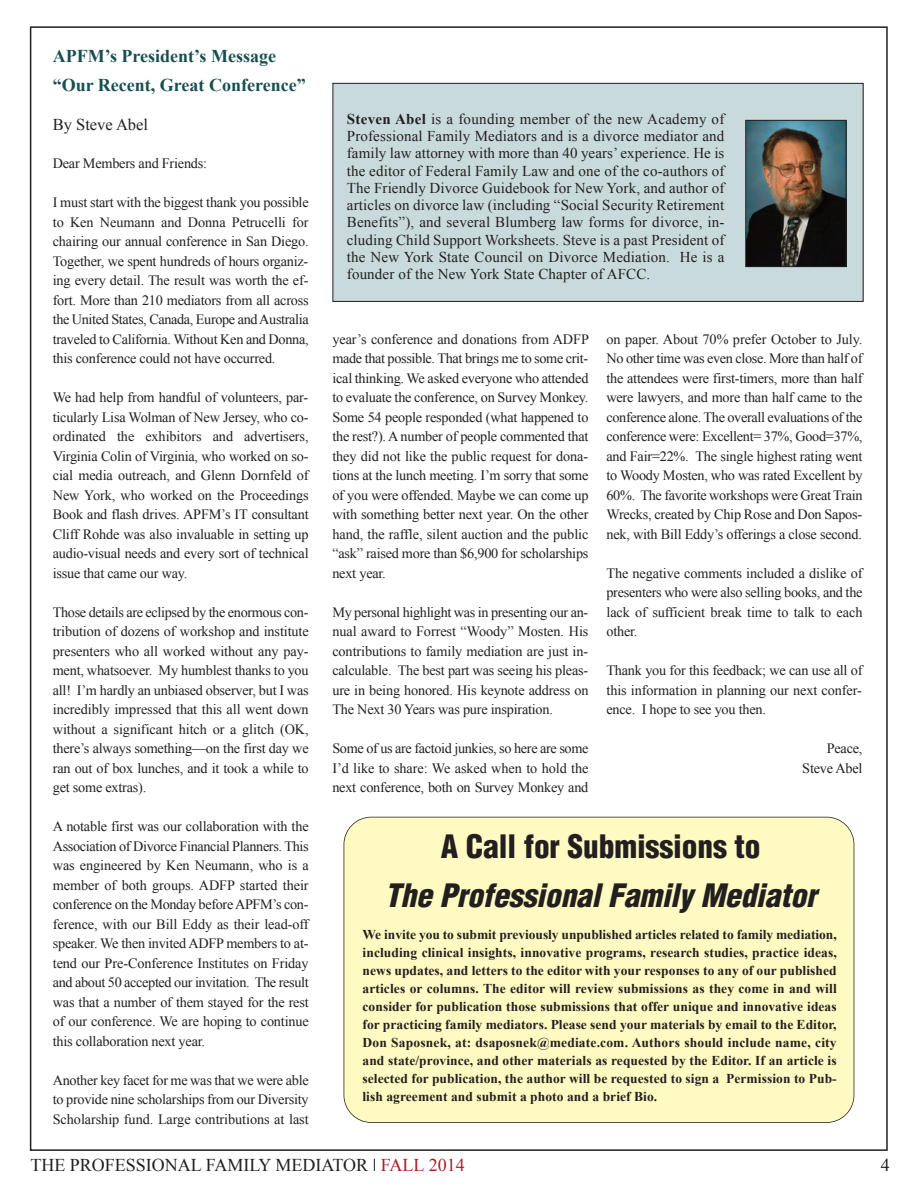
<style>
.page{position:relative;width:918px;height:1188px;background:#fff}
.page>*{position:absolute;margin:0;border:0;box-sizing:border-box;transform-origin:0 0}
.t1{font:italic 900 condensed 31.5px "Helvetica LT Std";letter-spacing:-.005em;color:#231f20}
.t2{font:900 condensed 31.5px "Helvetica LT Std";letter-spacing:-.005em;color:#231f20}
.t3{font:700 18px/28.5px "Times New Roman";color:#184e4f}
.t4{font:18px "Times New Roman";color:#231f20}
.t5{font:16.5px "Times New Roman";color:#231f20}
.t6{font:15px/17.2px "Times New Roman";letter-spacing:.01em;color:#231f20;text-align:justify}
.t7{font:14.25px/19.5px "Times New Roman";letter-spacing:-.015em;color:#231f20;text-align:justify}
.t8{font:700 13.5px/18px "Times New Roman";letter-spacing:.005em;color:#231f20;text-align:justify}
.s1{font-weight:700}
.s2{color:#a81e28}
</style>
<div class="page">
<svg style="left:374px;top:1159px;width:1px;height:12px"></svg>
<div style="left:333px;top:83px;width:530px;height:218px;background:#c8dadc"></div>
<div style="left:333px;top:83px;width:531px;height:219px;border:1px solid #231f20"></div>
<img style="left:747px;top:122px;width:97px;height:143px">
<div style="left:745px;top:120px;width:101px;height:147px;border:1px solid #231f20"></div>
<div style="left:344px;top:817px;width:510px;height:306px;background:#fffac1;border-radius:27px"></div>
<div style="left:344px;top:817px;width:510px;height:306px;border:2px solid #231f20;border-radius:28px"></div>
<p class="t3" style="left:53px;top:42px;width:254px">APFM’s President’s Message “Our Recent, Great Conference”</p>
<p class="t5" style="left:53px;top:115px;width:97px">By Steve Abel</p>
<p class="t6" style="left:347px;top:110px;width:379px"><span class="s1">Steven Abel</span> is a founding member of the new Academy of Professional Family Mediators and is a divorce mediator and family law attorney with more than 40 years’ experience. He is the editor of Federal Family Law and one of the co-authors of The Friendly Divorce Guidebook for New York, and author of articles on divorce law (including “Social Security Retirement Benefits”), and several Blumberg law forms for divorce, in&shy;cluding Child Support Worksheets. Steve is a past President of the New York State Council on Divorce Mediation. He is a founder of the New York State Chapter of AFCC.</p>
<p class="t7" style="left:53px;top:153px;width:156px">Dear Members and Friends:</p>
<p class="t7" style="left:53px;top:192px;width:257px">I must start with the biggest thank you possible to Ken Neumann and Donna Petrucelli for chairing our annual conference in San Diego.<br>Together, we spent hundreds of hours organiz&shy;ing every detail. The result was worth the ef&shy;fort. More than 210 mediators from all across the United States, Canada, Europe andAustralia traveled to California. Without Ken and Donna, this conference could not have occurred.</p>
<p class="t7" style="left:53px;top:387px;width:257px">We had help from handful of volunteers, par&shy;ticularly Lisa Wolman of New Jersey, who co&shy;ordinated the exhibitors and advertisers, Virginia Colin of Virginia, who worked on so&shy;cial media outreach, and Glenn Dornfeld of New York, who worked on the Proceedings Book and flash drives. APFM’s IT consultant Cliff Rohde was also invaluable in setting up audio-visual needs and every sort of technical issue that came our way.</p>
<p class="t7" style="left:53px;top:602px;width:257px">Those details are eclipsed by the enormous con&shy;tribution of dozens of workshop and institute presenters who all worked without any pay&shy;ment, whatsoever. My humblest thanks to you all! I’m hardly an unbiased observer, but I was incredibly impressed that this all went down without a significant hitch or a glitch (OK, there’s always something—on the first day we ran out of box lunches, and it took a while to get some extras).</p>
<p class="t7" style="left:53px;top:816px;width:257px">A notable first was our collaboration with the Association of Divorce Financial Planners. This was engineered by Ken Neumann, who is a member of both groups. ADFP started their conference on the Monday beforeAPFM’s con&shy;ference, with our Bill Eddy as their lead-off speaker. We then invited ADFP members to at&shy;tend our Pre-Conference Institutes on Friday and about 50 accepted our invitation. The result was that a number of them stayed for the rest of our conference. We are hoping to continue this collaboration next year.</p>
<p class="t7" style="left:53px;top:1070px;width:257px">Another key facet for me was that we were able to provide nine scholarships from our Diversity Scholarship fund. Large contributions at last</p>
<p class="t7" style="left:606px;top:329px;width:258px">on paper. About 70% prefer October to July.<br>No other time was even close. More than half of the attendees were first-timers, more than half were lawyers, and more than half came to the conference alone. The overall evaluations of the conference were: Excellent= 37%, Good=37%, and Fair=22%. The single highest rating went to Woody Mosten, who was rated Excellent by 60%. The favorite workshops were Great Train Wrecks, created by Chip Rose and Don Sapos&shy;nek, with Bill Eddy’s offerings a close second.</p>
<p class="t7" style="left:606px;top:563px;width:258px">The negative comments included a dislike of presenters who were also selling books, and the lack of sufficient break time to talk to each other.</p>
<p class="t7" style="left:606px;top:660px;width:258px">Thank you for this feedback; we can use all of this information in planning our next confer&shy;ence. I hope to see you then.</p>
<p class="t7" style="left:802px;top:738px;width:62px;text-align:right">Peace,<br>Steve Abel</p>
<p class="t7" style="left:332px;top:329px;width:258px">year’s conference and donations from ADFP made that possible. That brings me to some crit&shy;ical thinking. We asked everyone who attended to evaluate the conference, on Survey Monkey.<br>Some 54 people responded (what happened to the rest?). A number of people commented that they did not like the public request for dona&shy;tions at the lunch meeting. I’m sorry that some of you were offended. Maybe we can come up with something better next year. On the other hand, the raffle, silent auction and the public “ask” raised more than $6,900 for scholarships next year.</p>
<p class="t7" style="left:332px;top:602px;width:258px">My personal highlight was in presenting our an&shy;nual award to Forrest “Woody” Mosten. His contributions to family mediation are just in&shy;calculable. The best part was seeing his pleas&shy;ure in being honored. His keynote address on The Next 30 Years was pure inspiration.</p>
<p class="t7" style="left:332px;top:738px;width:258px">Some of us are factoid junkies, so here are some I’d like to share: We asked when to hold the next conference, both on Survey Monkey and</p>
<h1 class="t2" style="left:441px;top:834px;width:321px">A Call for Submissions to</h1>
<h1 class="t1" style="left:385px;top:884px;width:433px">The Professional Family Mediator</h1>
<p class="t8" style="left:363px;top:925px;width:476px">We invite you to submit previously unpublished articles related to family mediation, including clinical insights, innovative programs, research studies, practice ideas, news updates, and letters to the editor with your responses to any of our published articles or columns. The editor will review submissions as they come in and will consider for publication those submissions that offer unique and innovative ideas for practicing family mediators. Please send your materials by email to the Editor, Don Saposnek, at: dsaposnek@mediate.com. Authors should include name, city and state/province, and other materials as requested by the Editor. If an article is selected for publication, the author will be requested to sign a Permission to Pub&shy;lish agreement and submit a photo and a brief Bio.</p>
<p class="t4" style="left:30px;top:1155px;width:436px">THE PROFESSIONAL FAMILY MEDIATOR <span class="s2">FALL 2014</span></p>
<p class="t4" style="left:881px;top:1155px;width:10px">4</p>
</div>
